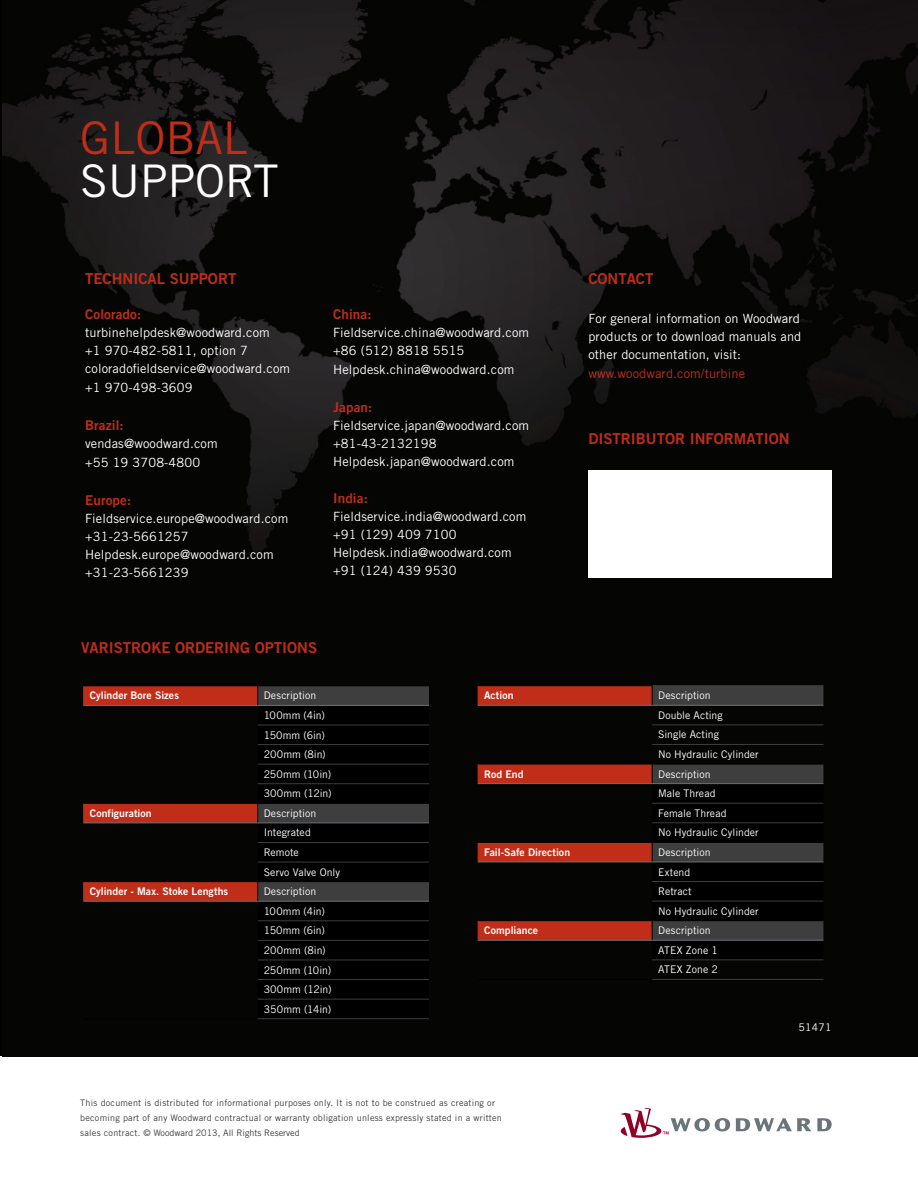
<style>
.page{position:relative;width:918px;height:1188px;background:#fff}
.page>*{position:absolute;margin:0;border:0;box-sizing:border-box;transform-origin:0 0}
.t1{font:45px "Trade Gothic LT Std";color:#fff}
.t2{font:45px "Trade Gothic LT Std";color:#c02d19}
.Paragraph_On_Black{font:15px "Trade Gothic LT Std Bd 2";color:#c02d19}
.t3{font:13.5px "Trade Gothic LT Std Bd 2";letter-spacing:.01em;color:#c02d19}
.t4{font:12.75px/18px "Trade Gothic LT Std";letter-spacing:.01em;color:#fff}
.t5{font:12.75px "Trade Gothic LT Std";letter-spacing:.01em;color:#c02d19}
.t6{font:10.5px "Trade Gothic LT Std";letter-spacing:.005em;color:#fff}
.t7{font:10.5px "Trade Gothic LT Std Bd 2";letter-spacing:.005em;color:#fff}
.t8{font:9px/15px "Trade Gothic LT Std";letter-spacing:.025em;color:#3e3e3f}
</style>
<div class="page">
<img style="left:2px;top:0;width:916px;height:1056px">
<svg style="left:736px;top:1118px;width:75px;height:13px"></svg>
<svg style="left:817px;top:1118px;width:15px;height:13px"></svg>
<svg style="left:620px;top:1108px;width:110px;height:30px"></svg>
<div style="left:258px;top:902px;width:171px;height:116px;background:#000"></div>
<hr style="left:84px;top:1018px;width:174px;height:1px;background:#000">
<hr style="left:83px;top:901px;width:175px;height:1px;background:#6a747b">
<hr style="left:258px;top:920px;width:171px;height:1px;background:#3e3e3f">
<hr style="left:258px;top:940px;width:171px;height:1px;background:#3e3e3f">
<hr style="left:258px;top:960px;width:171px;height:1px;background:#3e3e3f">
<hr style="left:258px;top:979px;width:171px;height:1px;background:#3e3e3f">
<hr style="left:258px;top:901px;width:171px;height:1px;background:#6a747b">
<hr style="left:83px;top:685px;width:175px;height:1px;background:#000">
<svg style="left:83px;top:686px;width:346px;height:215px;background:#24110e"></svg>
<hr style="left:258px;top:685px;width:171px;height:1px;background:#000">
<hr style="left:258px;top:705px;width:171px;height:1px;background:#6a747b">
<hr style="left:258px;top:999px;width:171px;height:1px;background:#3e3e3f">
<hr style="left:258px;top:1018px;width:171px;height:1px;background:#3e3e3f">
<svg style="left:478px;top:686px;width:174px;height:254px;background:#3c110a"></svg>
<div style="left:652px;top:960px;width:171px;height:19px;background:#050504"></div>
<hr style="left:478px;top:685px;width:175px;height:1px;background:#000">
<hr style="left:478px;top:764px;width:174px;height:1px;background:#000">
<hr style="left:478px;top:842px;width:174px;height:1px;background:#000">
<hr style="left:478px;top:920px;width:174px;height:1px;background:#000">
<hr style="left:478px;top:979px;width:174px;height:1px;background:#000">
<svg style="left:478px;top:686px;width:1px;height:19px"></svg>
<svg style="left:478px;top:764px;width:1px;height:19px"></svg>
<svg style="left:478px;top:843px;width:1px;height:19px"></svg>
<svg style="left:478px;top:921px;width:1px;height:19px"></svg>
<hr style="left:478px;top:705px;width:174px;height:1px;background:#6a747b">
<hr style="left:478px;top:783px;width:174px;height:1px;background:#6a747b">
<hr style="left:478px;top:862px;width:174px;height:1px;background:#6a747b">
<hr style="left:478px;top:940px;width:174px;height:1px;background:#6a747b">
<svg style="left:652px;top:686px;width:171px;height:273px;background:#141414"></svg>
<hr style="left:652px;top:705px;width:171px;height:1px;background:#6a747b">
<hr style="left:653px;top:685px;width:170px;height:1px;background:#3e3e3f">
<hr style="left:652px;top:959px;width:171px;height:1px;background:#3e3e3f">
<hr style="left:652px;top:979px;width:171px;height:1px;background:#3e3e3f">
<div style="left:588px;top:470px;width:244px;height:108px;background:#fff"></div>
<p class="t2" style="left:80px;top:111px;width:169px">GLOBAL</p>
<p class="t1" style="left:80px;top:154px;width:200px">SUPPORT</p>
<p class="Paragraph_On_Black" style="left:85px;top:269px;width:153px">TECHNICAL SUPPORT</p>
<p class="t3" style="left:85px;top:306px;width:58px">Colorado:</p>
<p class="t4" style="left:85px;top:323px;width:186px">turbinehelpdesk@woodward.com</p>
<p class="t4" style="left:85px;top:341px;width:164px">+1 970-482-5811, option 7</p>
<p class="t4" style="left:85px;top:359px;width:207px">coloradofieldservice@woodward.com</p>
<p class="t4" style="left:85px;top:379px;width:109px">+1 970-498-3609</p>
<p class="t3" style="left:85px;top:417px;width:40px">Brazil:</p>
<p class="t4" style="left:85px;top:434px;width:134px">vendas@woodward.com</p>
<p class="t4" style="left:85px;top:454px;width:117px">+55 19 3708-4800</p>
<p class="t3" style="left:85px;top:492px;width:48px">Europe:</p>
<p class="t4" style="left:85px;top:509px;width:205px">Fieldservice.europe@woodward.com</p>
<p class="t4" style="left:85px;top:527px;width:105px">+31-23-5661257</p>
<p class="t4" style="left:85px;top:545px;width:190px">Helpdesk.europe@woodward.com</p>
<p class="t4" style="left:85px;top:563px;width:105px">+31-23-5661239</p>
<p class="t3" style="left:333px;top:306px;width:40px">China:</p>
<p class="t4" style="left:333px;top:323px;width:198px">Fieldservice.china@woodward.com</p>
<p class="t4" style="left:333px;top:341px;width:133px">+86 (512) 8818 5515</p>
<p class="t4" style="left:333px;top:361px;width:183px">Helpdesk.china@woodward.com</p>
<p class="t3" style="left:333px;top:399px;width:41px">Japan:</p>
<p class="t4" style="left:333px;top:416px;width:198px">Fieldservice.japan@woodward.com</p>
<p class="t4" style="left:333px;top:434px;width:105px">+81-43-2132198</p>
<p class="t4" style="left:333px;top:452px;width:183px">Helpdesk.japan@woodward.com</p>
<p class="t3" style="left:333px;top:490px;width:36px">India:</p>
<p class="t4" style="left:333px;top:508px;width:195px">Fieldservice.india@woodward.com</p>
<p class="t4" style="left:333px;top:526px;width:125px">+91 (129) 409 7100</p>
<p class="t4" style="left:333px;top:544px;width:180px">Helpdesk.india@woodward.com</p>
<p class="t4" style="left:333px;top:562px;width:125px">+91 (124) 439 9530</p>
<p class="Paragraph_On_Black" style="left:81px;top:638px;width:237px">VARISTROKE ORDERING OPTIONS</p>
<p class="Paragraph_On_Black" style="left:588px;top:269px;width:67px">CONTACT</p>
<p class="t4" style="left:588px;top:309px;width:214px">For general information on Woodward products or to download manuals and other documentation, visit:</p>
<p class="t5" style="left:588px;top:366px;width:158px">www.woodward.com/turbine</p>
<p class="Paragraph_On_Black" style="left:588px;top:429px;width:203px">DISTRIBUTOR INFORMATION</p>
<p class="t7" style="left:90px;top:689px;width:91px">Cylinder Bore Sizes</p>
<p class="t6" style="left:264px;top:689px;width:54px">Description</p>
<p class="t6" style="left:264px;top:709px;width:63px">100mm (4in)</p>
<p class="t6" style="left:264px;top:728px;width:63px">150mm (6in)</p>
<p class="t6" style="left:264px;top:748px;width:64px">200mm (8in)</p>
<p class="t6" style="left:264px;top:768px;width:69px">250mm (10in)</p>
<p class="t6" style="left:264px;top:787px;width:69px">300mm (12in)</p>
<p class="t7" style="left:90px;top:807px;width:64px">Configuration</p>
<p class="t6" style="left:264px;top:807px;width:54px">Description</p>
<p class="t6" style="left:264px;top:826px;width:49px">Integrated</p>
<p class="t6" style="left:264px;top:846px;width:37px">Remote</p>
<p class="t6" style="left:264px;top:866px;width:78px">Servo Valve Only</p>
<p class="t7" style="left:90px;top:885px;width:140px">Cylinder - Max. Stoke Lengths</p>
<p class="t6" style="left:264px;top:885px;width:54px">Description</p>
<p class="t6" style="left:264px;top:905px;width:63px">100mm (4in)</p>
<p class="t6" style="left:264px;top:924px;width:63px">150mm (6in)</p>
<p class="t6" style="left:264px;top:944px;width:64px">200mm (8in)</p>
<p class="t6" style="left:264px;top:963px;width:69px">250mm (10in)</p>
<p class="t6" style="left:264px;top:983px;width:69px">300mm (12in)</p>
<p class="t6" style="left:264px;top:1003px;width:69px">350mm (14in)</p>
<p class="t7" style="left:484px;top:689px;width:31px">Action</p>
<p class="t6" style="left:658px;top:689px;width:54px">Description</p>
<p class="t6" style="left:658px;top:709px;width:66px">Double Acting</p>
<p class="t6" style="left:658px;top:728px;width:62px">Single Acting</p>
<p class="t6" style="left:658px;top:748px;width:102px">No Hydraulic Cylinder</p>
<p class="t7" style="left:484px;top:767px;width:41px">Rod End</p>
<p class="t6" style="left:658px;top:768px;width:54px">Description</p>
<p class="t6" style="left:658px;top:787px;width:59px">Male Thread</p>
<p class="t6" style="left:658px;top:807px;width:70px">Female Thread</p>
<p class="t6" style="left:658px;top:826px;width:102px">No Hydraulic Cylinder</p>
<p class="t7" style="left:484px;top:846px;width:88px">Fail-Safe Direction</p>
<p class="t6" style="left:658px;top:846px;width:54px">Description</p>
<p class="t6" style="left:658px;top:865px;width:34px">Extend</p>
<p class="t6" style="left:658px;top:885px;width:35px">Retract</p>
<p class="t6" style="left:658px;top:905px;width:102px">No Hydraulic Cylinder</p>
<p class="t7" style="left:484px;top:924px;width:56px">Compliance</p>
<p class="t6" style="left:658px;top:924px;width:54px">Description</p>
<p class="t6" style="left:658px;top:944px;width:61px">ATEX Zone 1</p>
<p class="t6" style="left:658px;top:963px;width:61px">ATEX Zone 2</p>
<p class="t8" style="left:80px;top:1095px;width:423px">This document is distributed for informational purposes only. It is not to be construed as creating or becoming part of any Woodward contractual or warranty obligation unless expressly stated in a written sales contract. © Woodward 2013, All Rights Reserved</p>
<p class="t6" style="left:799px;top:1021px;width:35px">51471</p>
</div>
